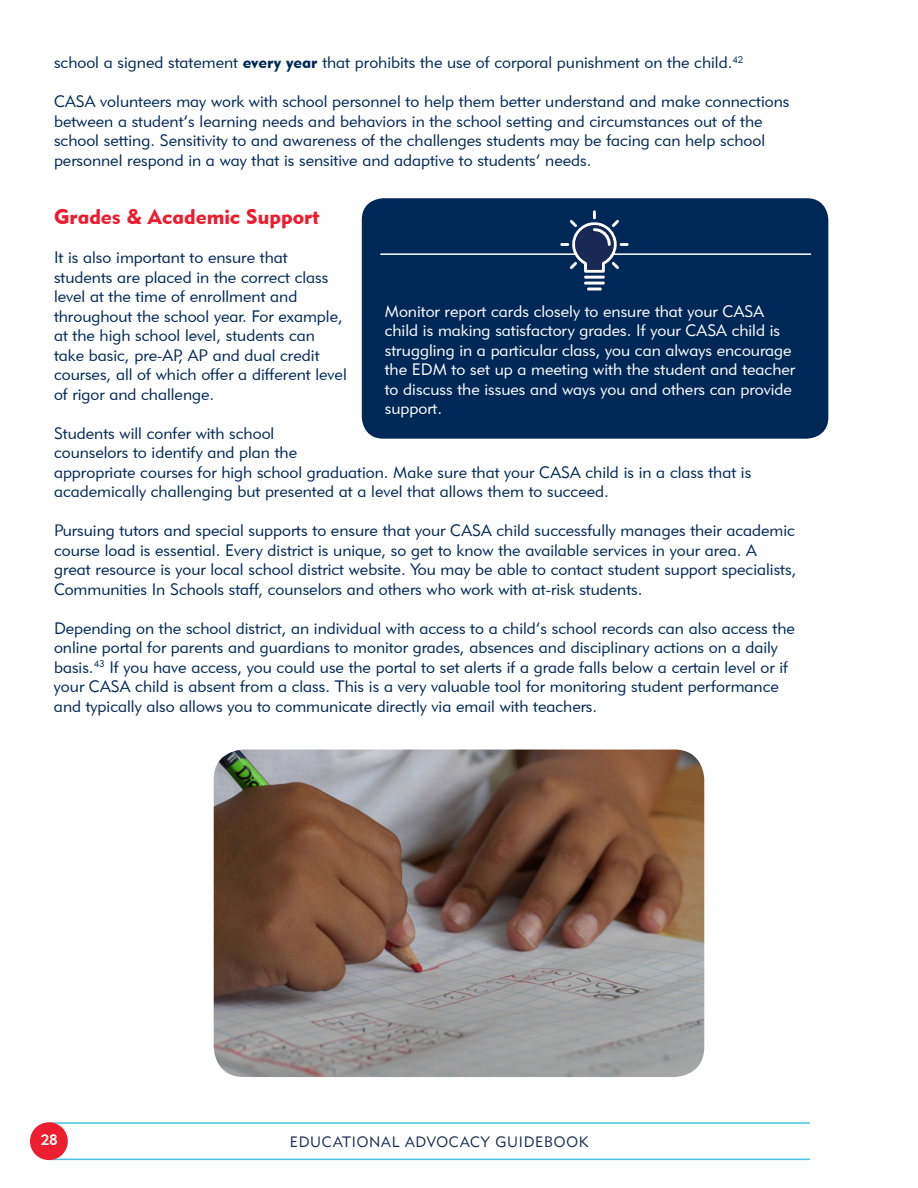
<style>
.page{position:relative;width:918px;height:1188px;background:#fff}
.page>*{position:absolute;margin:0;border:0;box-sizing:border-box;transform-origin:0 0}
.t1{font:21px "Geometric 415 BT Black A";color:#ed1b2d}
.t2{font:16.5px/19.5px "Geometric 415 BT Lite A";color:#002856}
.t3{font:16.5px/19.5px "Geometric 415 BT Lite A";color:#fff}
.t4{font:15px "Geometric 415 BT Lite A";letter-spacing:.05em;color:#162b53}
.t5{font:15px "Geometric 415 BT Medium A";color:#fff}
.s1{font-family:"Geometric 415 BT Black A"}
</style>
<div class="page">
<hr style="left:49px;top:1122px;width:760px;height:2px;background:#4ac1e0">
<hr style="left:49px;top:1159px;width:760px;height:1px;background:#4ac1e0">
<div style="left:30px;top:1122px;width:38px;height:38px;background:#ed1e2f;border-radius:50%"></div>
<div style="left:362px;top:198px;width:466px;height:241px;background:#002856;border-radius:22px"></div>
<hr style="left:603px;top:253px;width:208px;height:2px;background:#fff">
<hr style="left:380px;top:253px;width:199px;height:2px;background:#fff">
<svg style="left:560px;top:210px;width:69px;height:81px"></svg>
<img style="left:214px;top:750px;width:490px;height:327px">
<p class="t2" style="left:54px;top:53px;width:691px">school a signed statement <span class="s1">every year</span> that prohibits the use of corporal punishment on the child.<sup>42</sup></p>
<p class="t2" style="left:54px;top:92px;width:737px">CASA volunteers may work with school personnel to help them better understand and make connections between a student’s learning needs and behaviors in the school setting and circumstances out of the school setting. Sensitivity to and awareness of the challenges students may be facing can help school personnel respond in a way that is sensitive and adaptive to students’ needs.</p>
<p class="t1" style="left:54px;top:209px;width:267px">Grades &amp; Academic Support</p>
<p class="t2" style="left:54px;top:248px;width:294px">It is also important to ensure that students are placed in the correct class level at the time of enrollment and throughout the school year. For example, at the high school level, students can take basic, pre-AP, AP and dual credit courses, all of which offer a different level of rigor and challenge.</p>
<p class="t2" style="left:54px;top:424px;width:699px">Students will confer with school<br>counselors to identify and plan the<br>appropriate courses for high school graduation. Make sure that your CASA child is in a class that is academically challenging but presented at a level that allows them to succeed.</p>
<p class="t2" style="left:54px;top:521px;width:744px">Pursuing tutors and special supports to ensure that your CASA child successfully manages their academic course load is essential. Every district is unique, so get to know the available services in your area. A great resource is your local school district website. You may be able to contact student support specialists, Communities In Schools staff, counselors and others who work with at-risk students.</p>
<p class="t2" style="left:54px;top:619px;width:742px">Depending on the school district, an individual with access to a child’s school records can also access the online portal for parents and guardians to monitor grades, absences and disciplinary actions on a daily basis.<sup>43</sup> If you have access, you could use the portal to set alerts if a grade falls below a certain level or if your CASA child is absent from a class. This is a very valuable tool for monitoring student performance and typically also allows you to communicate directly via email with teachers.</p>
<p class="t3" style="left:385px;top:302px;width:412px">Monitor report cards closely to ensure that your CASA child is making satisfactory grades. If your CASA child is struggling in a particular class, you can always encourage the EDM to set up a meeting with the student and teacher to discuss the issues and ways you and others can provide support.</p>
<p class="t5" style="left:41px;top:1134px;width:19px">28</p>
<p class="t4" style="left:290px;top:1135px;width:300px">EDUCATIONAL ADVOCACY GUIDEBOOK</p>
</div>
